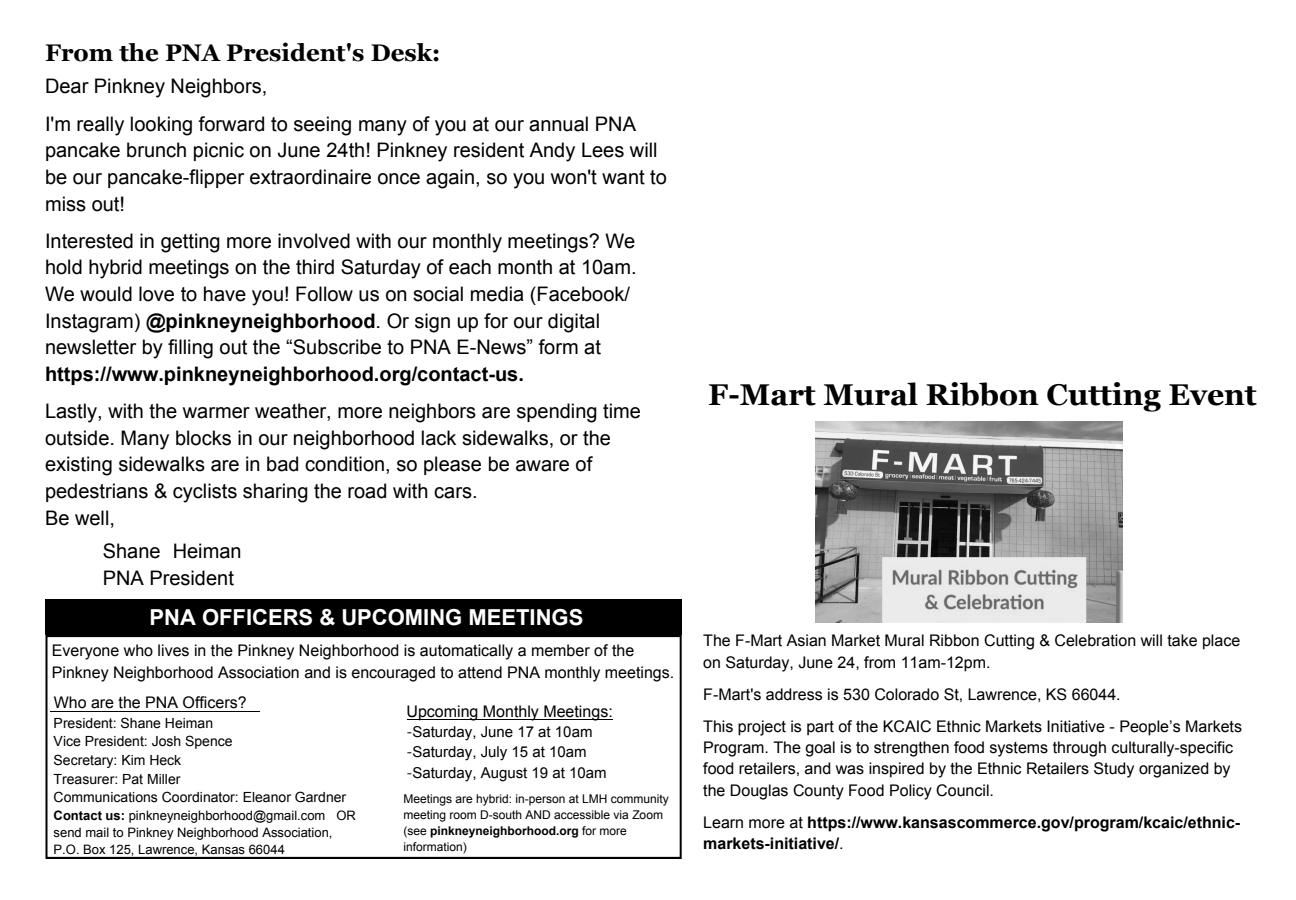
<style>
.page{position:relative;width:1296px;height:900px;background:#fff}
.page>*{position:absolute;margin:0;border:0;box-sizing:border-box;transform-origin:0 0}
.t1{font:700 30px "Georgia";color:#000}
.t2{font:700 24px "Georgia";color:#000}
.t3{font:700 22px "Arial";color:#fff}
.t4{font:20px/26.6px "Arial";color:#000}
.t5{font:700 20px "Arial";color:#000}
.t6{font:16px/21.2px "Arial";color:#000}
.t7{font:700 16px/21.2px "Arial";color:#000}
.t8{font:15px/20px "Arial";color:#000}
.t9{font:14px/18.6px "Arial";color:#000}
.t10{font:13px/17.2px "Arial";color:#000}
.t11{font:12px/16px "Arial";color:#000}
.s1{font-weight:700}
.s2{font-family:"Gadugi"}
.s3{font-weight:400}
</style>
<div class="page">
<div style="left:45px;top:635px;width:637px;height:224px;border:2px solid #000"></div>
<hr style="left:50px;top:711px;width:210px;height:1px;background:#000">
<hr style="left:407px;top:719px;width:205px;height:1px;background:#000">
<div style="left:45px;top:599px;width:637px;height:36px;background:#000"></div>
<img style="left:816px;top:421px;width:307px;height:201px">
<p class="t2" style="left:45px;top:35px;width:397px">From the PNA President's Desk:</p>
<p class="t4" style="left:45px;top:68px;width:592px;line-height:37.2px">Dear Pinkney Neighbors,<br>I'm really looking forward to seeing many of you at our annual PNA</p>
<p class="t4" style="left:45px;top:137px;width:623px">pancake brunch picnic on June 24th! Pinkney resident Andy Lees will be our pancake-flipper extraordinaire once again, so you won't want to miss out!</p>
<p class="t4" style="left:45px;top:228px;width:593px">Interested in getting more involved with our monthly meetings? We hold hybrid meetings on the third Saturday of each month at 10am.<br>We would love to have you! Follow us on social media (Facebook/ Instagram) <span class="s1">@pinkneyneighborhood</span>. Or sign up for our digital newsletter by filling out the “Subscribe to PNA E-News” form at</p>
<p class="t5" style="left:45px;top:361px;width:480px">https://www.pinkneyneighborhood.org/contact-us.</p>
<p class="t4" style="left:45px;top:398px;width:597px">Lastly, with the warmer weather, more neighbors are spending time outside. Many blocks in our neighborhood lack sidewalks, or the existing sidewalks are in bad condition, so please be aware of pedestrians &amp; cyclists sharing the road with cars.<br>Be well,</p>
<p class="t4" style="left:103px;top:538px;width:140px">Shane Heiman<br>PNA President</p>
<p class="t3" style="left:149px;top:609px;width:435px">PNA OFFICERS &amp; UPCOMING MEETINGS</p>
<p class="t6" style="left:52px;top:640px;width:624px">Everyone who lives in the Pinkney Neighborhood is automatically a member of the<br>Pinkney Neighborhood Association and is encouraged to attend PNA monthly meetings.</p>
<p class="t6" style="left:54px;top:692px;width:194px">Who are the PNA Officers?</p>
<p class="t6" style="left:406px;top:701px;width:208px">Upcoming Monthly Meetings:</p>
<p class="t8" style="left:406px;top:722px;width:202px"><span class="s2">-</span>Saturday, June 17 at 10am <span class="s2">-</span>Saturday, July 15 at 10am <span class="s2">-</span>Saturday, August 19 at 10am</p>
<p class="t9" style="left:54px;top:714px;width:294px">President: Shane Heiman<br>Vice President: Josh Spence<br>Secretary: Kim Heck<br>Treasurer: Pat Miller<br>Communications Coordinator: Eleanor Gardner</p>
<p class="t10" style="left:54px;top:807px;width:304px"><span class="s1">Contact us:</span> pinkneyneighborhood@gmail.com OR send mail to Pinkney Neighborhood Association,<br>P.O. Box 125, Lawrence, Kansas 66044</p>
<p class="t11" style="left:404px;top:791px;width:267px">Meetings are hybrid: in-person at LMH community meeting room D-south AND accessible via Zoom (see <span class="s1">pinkneyneighborhood.org</span> for more information)</p>
<h1 class="t1" style="left:708px;top:372px;width:550px">F-Mart Mural Ribbon Cutting Event</h1>
<p class="t6" style="left:703px;top:630px;width:539px">The F-Mart Asian Market Mural Ribbon Cutting &amp; Celebration will take place on Saturday, June 24, from 11am-12pm.</p>
<p class="t6" style="left:703px;top:679px;width:540px;line-height:32px">F-Mart's address is 530 Colorado St, Lawrence, KS 66044.<br>This project is part of the KCAIC Ethnic Markets Initiative - People’s Markets</p>
<p class="t6" style="left:703px;top:737px;width:531px">Program. The goal is to strengthen food systems through culturally-specific food retailers, and was inspired by the Ethnic Retailers Study organized by the Douglas County Food Policy Council.</p>
<p class="t7" style="left:703px;top:812px;width:539px"><span class="s3">Learn more at</span> https://www.kansascommerce.gov/program/kcaic/ethnic&shy;markets-initiative/<span class="s3">.</span></p>
</div>
